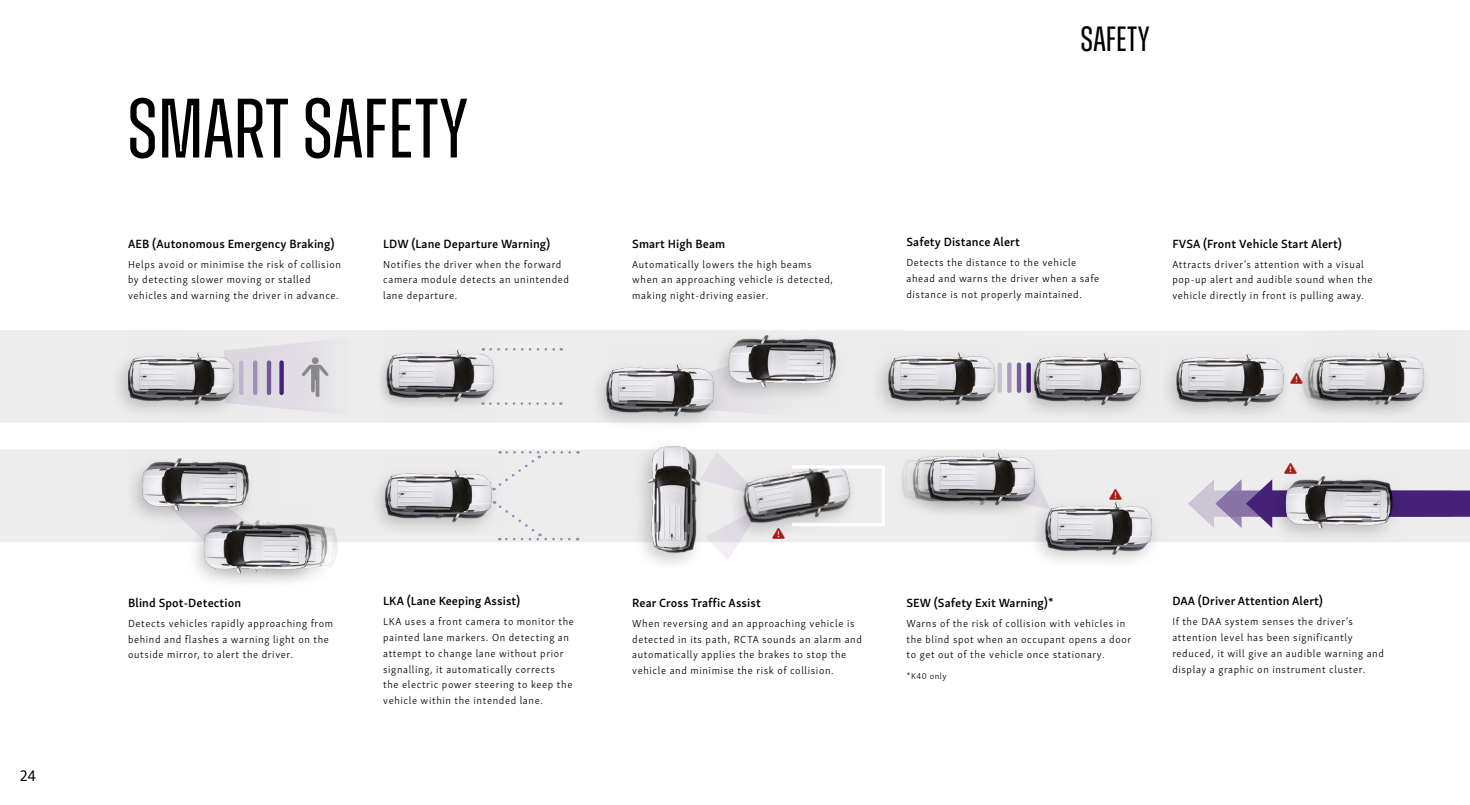
<style>
.page{position:relative;width:1470px;height:805px;background:#fff}
.page>*{position:absolute;margin:0;border:0;box-sizing:border-box;transform-origin:0 0}
.t1{font:84px "Zuume";color:#000}
.t2{font:35px "Zuume";color:#000}
.t3{font:15.75px "Skolar Sans Latn";color:#000}
.t4{font:600 12.25px "Skolar Sans Latn";letter-spacing:.01em;color:#000}
.t5{font:300 10.5px/15.8px "Skolar Sans Latn";letter-spacing:.06em;color:#000}
.t6{font:300 8.75px "Skolar Sans Latn";letter-spacing:.06em;color:#000}
</style>
<div class="page">
<div style="left:0;top:330px;width:1470px;height:93px;background:#ededed"></div>
<div style="left:0;top:449px;width:1470px;height:93px;background:#ededed"></div>
<div style="left:243px;top:453px;width:122px;height:63px;background:#ededed;border-radius:50%"></div>
<div style="left:375px;top:345px;width:124px;height:69px;background:#ededed"></div>
<img style="left:383px;top:330px;width:117px;height:93px">
<svg style="left:490px;top:402px;width:71px;height:3px"></svg>
<svg style="left:491px;top:348px;width:71px;height:3px"></svg>
<div style="left:501px;top:501px;width:68px;height:39px;background:#ededed"></div>
<div style="left:493px;top:451px;width:77px;height:39px;background:#ededed"></div>
<div style="left:368px;top:463px;width:133px;height:77px;background:#ececec"></div>
<img style="left:383px;top:456px;width:128px;height:74px">
<div style="left:870px;top:346px;width:134px;height:77px;background:#ededed"></div>
<img style="left:875px;top:339px;width:125px;height:73px">
<div style="left:1017px;top:347px;width:133px;height:76px;background:#ededed"></div>
<img style="left:1025px;top:339px;width:135px;height:75px">
<svg style="left:267px;top:337px;width:86px;height:78px;background:#e4e2e6"></svg>
<img style="left:298px;top:353px;width:32px;height:47px">
<div style="left:110px;top:346px;width:134px;height:77px;background:#000;opacity:.2"></div>
<img style="left:128px;top:330px;width:139px;height:93px">
<img style="left:1014px;top:496px;width:152px;height:66px">
<div style="left:239px;top:363px;width:5px;height:30px;background:#beb4cb"></div>
<hr style="left:253px;top:363px;width:4px;height:30px;background:#a08fb6">
<hr style="left:267px;top:363px;width:4px;height:30px;background:#735898">
<div style="left:279px;top:363px;width:5px;height:30px;background:#462178"></div>
<svg style="left:683px;top:342px;width:127px;height:75px"></svg>
<div style="left:590px;top:358px;width:133px;height:77px;background:#000;opacity:.2"></div>
<img style="left:607px;top:345px;width:116px;height:77px">
<img style="left:707px;top:330px;width:139px;height:79px">
<div style="left:124px;top:452px;width:134px;height:77px;background:#ededed"></div>
<img style="left:128px;top:449px;width:152px;height:67px">
<img style="left:333px;top:506px;width:16px;height:49px">
<div style="left:202px;top:515px;width:134px;height:77px;background:#000;opacity:.2"></div>
<img style="left:320px;top:512px;width:13px;height:80px">
<div style="left:187px;top:515px;width:133px;height:77px;background:#000;opacity:.2"></div>
<img style="left:167px;top:500px;width:150px;height:92px">
<div style="left:884px;top:446px;width:134px;height:77px;background:#ededed"></div>
<div style="left:895px;top:446px;width:134px;height:77px;background:#000;opacity:.2"></div>
<img style="left:906px;top:446px;width:151px;height:62px">
<div style="left:911px;top:446px;width:133px;height:77px;background:#000;opacity:.2"></div>
<img style="left:922px;top:446px;width:121px;height:64px">
<div style="left:1159px;top:348px;width:134px;height:76px;background:#ededed"></div>
<img style="left:1164px;top:340px;width:121px;height:74px">
<div style="left:1285px;top:346px;width:134px;height:77px;background:#ededed"></div>
<div style="left:1300px;top:346px;width:133px;height:77px;background:#000;opacity:.2"></div>
<img style="left:1311px;top:330px;width:150px;height:93px">
<svg style="left:708px;top:452px;width:17px;height:40px"></svg>
<img style="left:725px;top:449px;width:150px;height:92px">
<div style="left:631px;top:439px;width:76px;height:133px;background:#000;opacity:.2"></div>
<img style="left:634px;top:427px;width:74px;height:139px">
<div style="left:1263px;top:491px;width:207px;height:26px;background:#462178"></div>
<svg style="left:1188px;top:479px;width:80px;height:49px;background:#bab0c9"></svg>
<hr style="left:998px;top:365px;width:4px;height:26px;background:#cac3d4">
<div style="left:1007px;top:365px;width:5px;height:26px;background:#aa9cbe"></div>
<hr style="left:1017px;top:365px;width:4px;height:26px;background:#785e9b">
<div style="left:1026px;top:365px;width:5px;height:26px;background:#462178"></div>
<div style="left:1268px;top:471px;width:134px;height:76px;background:#000;opacity:.2"></div>
<img style="left:1284px;top:468px;width:122px;height:74px">
<svg style="left:1013px;top:475px;width:38px;height:34px"></svg>
<div style="left:790px;top:465px;width:95px;height:61px;border:4px solid #fff"></div>
<svg style="left:705px;top:515px;width:48px;height:45px"></svg>
<svg style="left:1284px;top:463px;width:13px;height:11px"></svg>
<svg style="left:1300px;top:373px;width:3px;height:11px"></svg>
<svg style="left:1109px;top:489px;width:13px;height:11px"></svg>
<svg style="left:773px;top:527px;width:12px;height:11px"></svg>
<h1 class="t1" style="left:127px;top:86px;width:342px">SMART SAFETY</h1>
<p class="t4" style="left:128px;top:234px;width:208px">AEB (Autonomous Emergency Braking)</p>
<p class="t5" style="left:128px;top:255px;width:214px">Helps avoid or minimise the risk of collision by detecting slower moving or stalled vehicles and warning the driver in advance.</p>
<p class="t4" style="left:383px;top:234px;width:169px">LDW (Lane Departure Warning)</p>
<p class="t5" style="left:383px;top:255px;width:187px">Notifies the driver when the forward camera module detects an unintended lane departure.</p>
<p class="t4" style="left:632px;top:234px;width:95px">Smart High Beam</p>
<p class="t5" style="left:632px;top:255px;width:202px">Automatically lowers the high beams when an approaching vehicle is detected, making night-driving easier.</p>
<h2 class="t2" style="left:1081px;top:21px;width:70px">SAFETY</h2>
<p class="t4" style="left:906px;top:232px;width:115px">Safety Distance Alert</p>
<p class="t5" style="left:906px;top:254px;width:194px">Detects the distance to the vehicle ahead and warns the driver when a safe distance is not properly maintained.</p>
<p class="t4" style="left:1172px;top:234px;width:171px">FVSA (Front Vehicle Start Alert)</p>
<p class="t5" style="left:1172px;top:255px;width:202px">Attracts driver’s attention with a visual pop-up alert and audible sound when the vehicle directly in front is pulling away.</p>
<h3 class="t3" style="left:20px;top:764px;width:18px">24</h3>
<p class="t4" style="left:128px;top:593px;width:115px">Blind Spot-Detection</p>
<p class="t5" style="left:128px;top:615px;width:207px">Detects vehicles rapidly approaching from behind and flashes a warning light on the outside mirror, to alert the driver.</p>
<p class="t4" style="left:383px;top:591px;width:139px">LKA (Lane Keeping Assist)</p>
<p class="t5" style="left:383px;top:613px;width:192px">LKA uses a front camera to monitor the painted lane markers. On detecting an attempt to change lane without prior signalling, it automatically corrects<br>the electric power steering to keep the vehicle within the intended lane.</p>
<p class="t4" style="left:632px;top:593px;width:130px">Rear Cross Traffic Assist</p>
<p class="t5" style="left:632px;top:615px;width:231px">When reversing and an approaching vehicle is detected in its path, RCTA sounds an alarm and automatically applies the brakes to stop the vehicle and minimise the risk of collision.</p>
<p class="t4" style="left:906px;top:593px;width:149px">SEW (Safety Exit Warning)*</p>
<p class="t5" style="left:906px;top:615px;width:226px">Warns of the risk of collision with vehicles in the blind spot when an occupant opens a door to get out of the vehicle once stationary.</p>
<p class="t6" style="left:906px;top:670px;width:42px">*K40 only</p>
<p class="t4" style="left:1172px;top:591px;width:152px">DAA (Driver Attention Alert)</p>
<p class="t5" style="left:1172px;top:613px;width:213px">If the DAA system senses the driver’s attention level has been significantly reduced, it will give an audible warning and display a graphic on instrument cluster.</p>
</div>
